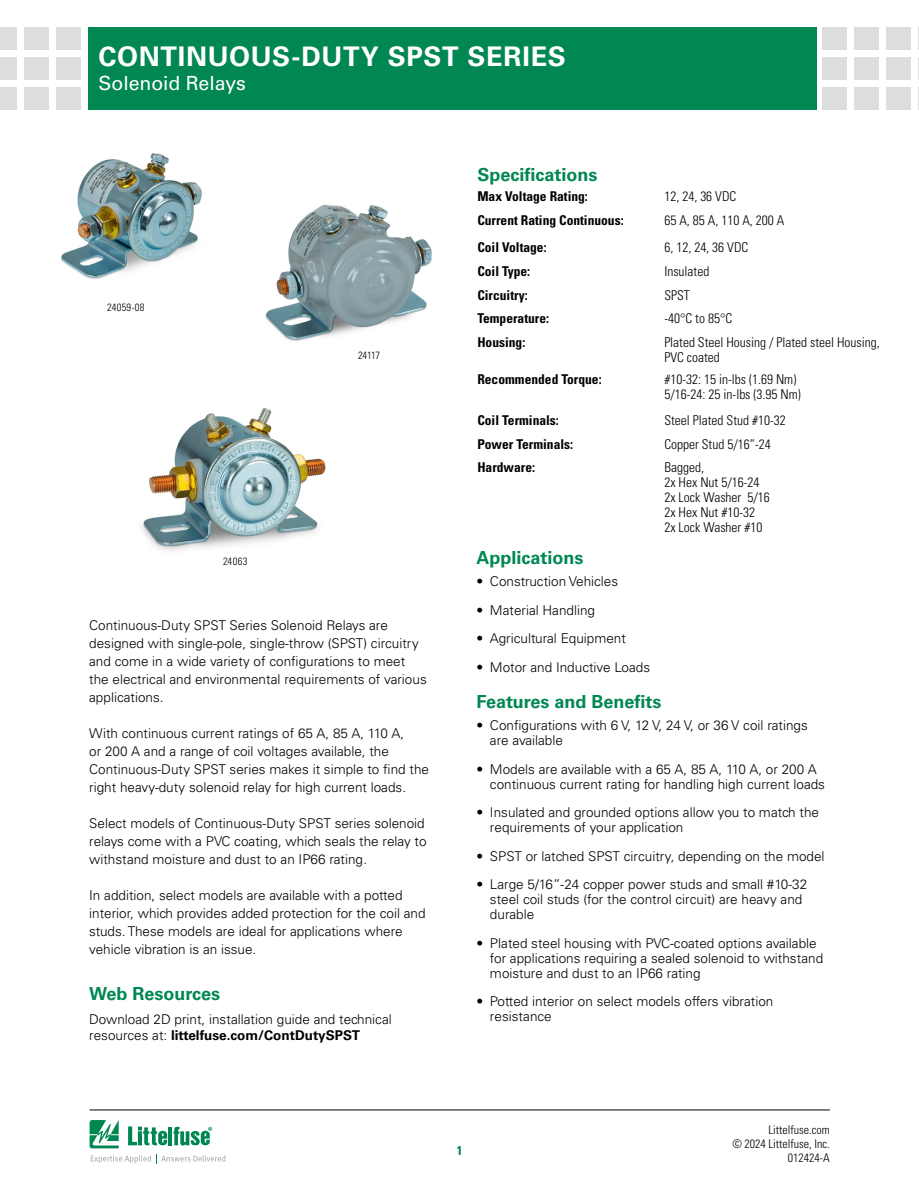
<style>
.page{position:relative;width:919px;height:1191px;background:#fff}
.page>*{position:absolute;margin:0;border:0;box-sizing:border-box;transform-origin:0 0}
.t1{font:700 27px "Univers LT Std";letter-spacing:.025em;color:#fff}
.t2{font:19.5px "Univers LT Std";letter-spacing:-.005em;color:#fff}
.t3{font:700 18px "Univers LT Std";color:#008752}
.t4{font:300 13.5px/18px "Univers LT Std";color:#000}
.t5{font:300 condensed 13.5px/15px "Univers LT Std";color:#000}
.t6{font:700 condensed 13.5px "Univers LT Std";color:#000}
.t7{font:700 condensed 12.75px "Univers LT Std";color:#008752}
.t8{font:300 condensed 12px/14.2px "Univers LT Std";color:#000;text-align:right}
.t9{font:300 condensed 10.5px "Univers LT Std";letter-spacing:.025em;color:#000}
.s1{font-weight:700}
</style>
<div class="page">
<div style="left:56px;top:27px;width:25px;height:23px;background:#dcddde"></div>
<div style="left:56px;top:57px;width:25px;height:23px;background:#dcddde"></div>
<div style="left:56px;top:87px;width:25px;height:22px;background:#dcddde"></div>
<div style="left:24px;top:27px;width:25px;height:23px;background:#dcddde"></div>
<div style="left:24px;top:57px;width:25px;height:23px;background:#dcddde"></div>
<div style="left:24px;top:87px;width:25px;height:22px;background:#dcddde"></div>
<div style="left:0;top:27px;width:17px;height:23px;background:#dcddde"></div>
<div style="left:0;top:57px;width:17px;height:23px;background:#dcddde"></div>
<div style="left:0;top:87px;width:17px;height:22px;background:#dcddde"></div>
<div style="left:854px;top:27px;width:25px;height:23px;background:#dcddde"></div>
<div style="left:854px;top:57px;width:25px;height:23px;background:#dcddde"></div>
<div style="left:854px;top:87px;width:25px;height:22px;background:#dcddde"></div>
<div style="left:822px;top:27px;width:25px;height:23px;background:#dcddde"></div>
<div style="left:822px;top:57px;width:25px;height:23px;background:#dcddde"></div>
<div style="left:822px;top:87px;width:25px;height:22px;background:#dcddde"></div>
<div style="left:886px;top:27px;width:24px;height:23px;background:#dcddde"></div>
<div style="left:886px;top:57px;width:24px;height:23px;background:#dcddde"></div>
<div style="left:886px;top:87px;width:24px;height:22px;background:#dcddde"></div>
<svg style="left:918px;top:27px;width:1px;height:23px"></svg>
<svg style="left:918px;top:57px;width:1px;height:23px"></svg>
<svg style="left:918px;top:87px;width:1px;height:22px"></svg>
<div style="left:88px;top:27px;width:729px;height:82px;background:#008752"></div>
<hr style="left:90px;top:1109px;width:739px;height:1px;background:#000">
<svg style="left:90px;top:1120px;width:135px;height:43px"></svg>
<img style="left:265px;top:204px;width:167px;height:137px">
<img style="left:61px;top:153px;width:141px;height:126px">
<img style="left:142px;top:408px;width:184px;height:143px">
<h1 class="t1" style="left:98px;top:41px;width:468px">CONTINUOUS-DUTY SPST SERIES</h1>
<h2 class="t2" style="left:98px;top:71px;width:149px">Solenoid Relays</h2>
<p class="t9" style="left:107px;top:301px;width:39px">24059-08</p>
<p class="t9" style="left:223px;top:555px;width:26px">24063</p>
<p class="t9" style="left:358px;top:349px;width:24px">24117</p>
<p class="t4" style="left:89px;top:616px;width:339px">Continuous-Duty SPST Series Solenoid Relays are designed with single-pole, single-throw (SPST) circuitry and come in a wide variety of configurations to meet the electrical and environmental requirements of various applications.</p>
<p class="t4" style="left:89px;top:724px;width:341px">With continuous current ratings of 65 A, 85 A, 110 A,<br>or 200 A and a range of coil voltages available, the Continuous-Duty SPST series makes it simple to find the right heavy-duty solenoid relay for high current loads.</p>
<p class="t4" style="left:89px;top:814px;width:339px">Select models of Continuous-Duty SPST series solenoid relays come with a PVC coating, which seals the relay to withstand moisture and dust to an IP66 rating.</p>
<p class="t4" style="left:89px;top:886px;width:338px">In addition, select models are available with a potted interior, which provides added protection for the coil and studs. These models are ideal for applications where vehicle vibration is an issue.</p>
<h3 class="t3" style="left:89px;top:983px;width:132px">Web Resources</h3>
<p class="t4" style="left:89px;top:1010px;width:304px;line-height:16.5px">Download 2D print, installation guide and technical resources at: <span class="s1">littelfuse.com/ContDutySPST</span></p>
<h3 class="t3" style="left:477px;top:164px;width:122px">Specifications</h3>
<p class="t6" style="left:477px;top:188px;width:112px">Max Voltage Rating:</p>
<p class="t5" style="left:664px;top:189px;width:73px">12, 24, 36 VDC</p>
<p class="t6" style="left:477px;top:212px;width:148px">Current Rating Continuous:</p>
<p class="t5" style="left:664px;top:212px;width:121px">65 A, 85 A, 110 A, 200 A</p>
<p class="t6" style="left:477px;top:239px;width:71px">Coil Voltage:</p>
<p class="t5" style="left:664px;top:240px;width:85px">6, 12, 24, 36 VDC</p>
<p class="t6" style="left:477px;top:263px;width:54px">Coil Type:</p>
<p class="t5" style="left:664px;top:263px;width:46px">Insulated</p>
<p class="t6" style="left:477px;top:286px;width:52px">Circuitry:</p>
<p class="t5" style="left:664px;top:287px;width:27px">SPST</p>
<p class="t6" style="left:477px;top:310px;width:73px">Temperature:</p>
<p class="t5" style="left:664px;top:311px;width:69px">-40°C to 85°C</p>
<p class="t6" style="left:477px;top:334px;width:49px">Housing:</p>
<p class="t5" style="left:664px;top:335px;width:217px">Plated Steel Housing / Plated steel Housing,<br>PVC coated</p>
<p class="t6" style="left:477px;top:371px;width:126px">Recommended Torque:</p>
<p class="t5" style="left:664px;top:371px;width:138px">#10-32: 15 in-lbs (1.69 Nm)<br>5/16-24: 25 in-lbs (3.95 Nm)</p>
<p class="t6" style="left:477px;top:412px;width:83px">Coil Terminals:</p>
<p class="t5" style="left:664px;top:412px;width:123px">Steel Plated Stud #10-32</p>
<p class="t6" style="left:477px;top:435px;width:97px">Power Terminals:</p>
<p class="t5" style="left:664px;top:436px;width:108px">Copper Stud 5/16”-24</p>
<p class="t6" style="left:477px;top:459px;width:59px">Hardware:</p>
<p class="t5" style="left:664px;top:460px;width:107px">Bagged,<br>2x Hex Nut 5/16-24<br>2x Lock Washer 5/16<br>2x Hex Nut #10-32<br>2x Lock Washer #10</p>
<h3 class="t3" style="left:476px;top:547px;width:109px">Applications</h3>
<p class="t4" style="left:476px;top:572px;width:143px">• Construction Vehicles</p>
<p class="t4" style="left:476px;top:601px;width:120px">• Material Handling</p>
<p class="t4" style="left:476px;top:629px;width:151px">• Agricultural Equipment</p>
<p class="t4" style="left:476px;top:658px;width:175px">• Motor and Inductive Loads</p>
<h3 class="t3" style="left:476px;top:691px;width:186px">Features and Benefits</h3>
<p class="t4" style="left:490px;top:718px;width:319px;line-height:15px;text-indent:-14px">• Configurations with 6 V, 12 V, 24 V, or 36 V coil ratings are available</p>
<p class="t4" style="left:490px;top:761px;width:336px;line-height:15px;text-indent:-14px">• Models are available with a 65 A, 85 A, 110 A, or 200 A continuous current rating for handling high current loads</p>
<p class="t4" style="left:490px;top:804px;width:330px;line-height:15px;text-indent:-14px">• Insulated and grounded options allow you to match the requirements of your application</p>
<p class="t4" style="left:476px;top:846px;width:349px">• SPST or latched SPST circuitry, depending on the model</p>
<p class="t4" style="left:490px;top:876px;width:319px;line-height:15px;text-indent:-14px">• Large 5/16”-24 copper power studs and small #10-32 steel coil studs (for the control circuit) are heavy and durable</p>
<p class="t4" style="left:490px;top:935px;width:335px;line-height:15px;text-indent:-14px">• Plated steel housing with PVC-coated options available for applications requiring a sealed solenoid to withstand moisture and dust to an IP66 rating</p>
<p class="t4" style="left:490px;top:993px;width:285px;line-height:15px;text-indent:-14px">• Potted interior on select models offers vibration resistance</p>
<p class="t7" style="left:456px;top:1142px;width:7px">1</p>
<p class="t8" style="left:732px;top:1122px;width:99px">Littelfuse.com<br>© 2024 Littelfuse, Inc.<br>012424-A</p>
</div>
